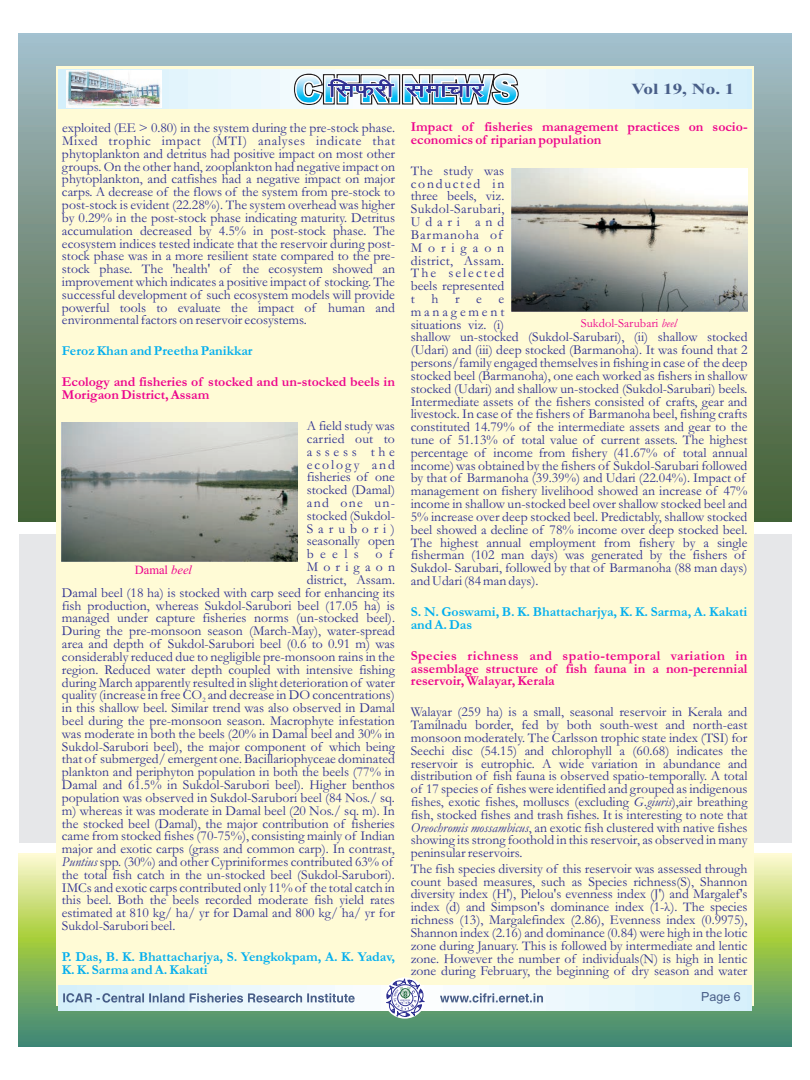
<style>
.page{position:relative;width:810px;height:1080px;background:#fff}
.page>*{position:absolute;margin:0;border:0;box-sizing:border-box;transform-origin:0 0}
.t1{font:700 15.5px "Times New Roman";color:#485e88;scale:1.24 1}
.t2{font:13.75px/12.9px "Garamond";color:#2e3092;text-align:justify}
.t3{font:700 13.75px/12.9px "Garamond";color:#ed028c}
.t4{font:700 13.75px/12.9px "Garamond";color:#00aeef}
.t5{font:12.5px "Garamond";color:#ed028c}
.t6{font:12.5px "Times New Roman";color:#ed028c}
.t7{font:12.5px "Arial";color:#485e88}
.t8{font:6.88px "Garamond";color:#2e3092}
.s1{font-style:italic}
</style>
<div class="page">
<img style="left:19px;top:853px;width:772px;height:194px">
<img style="left:19px;top:33px;width:772px;height:488px">
<div style="left:19px;top:534px;width:772px;height:309px;background:#e6e7e9"></div>
<div style="left:56px;top:66px;width:698px;height:940px;background:#fffbd6"></div>
<img style="left:59px;top:986px;width:692px;height:24px">
<svg style="left:440px;top:993px;width:103px;height:10px"></svg>
<svg style="left:379px;top:977px;width:52px;height:46px"></svg>
<img style="left:59px;top:70px;width:692px;height:39px">
<img style="left:62px;top:422px;width:236px;height:140px">
<img style="left:512px;top:169px;width:235px;height:143px">
<img style="left:66px;top:70px;width:96px;height:38px">
<svg style="left:293px;top:69px;width:226px;height:37px;background:#a3bed2"></svg>
<svg style="left:63px;top:993px;width:292px;height:10px;background:#abbdd1"></svg>
<p class="t2" style="left:62px;top:123px;width:335px">exploited (EE &gt; 0.80) in the system during the pre-stock phase.<br>Mixed trophic impact (MTI) analyses indicate that phytoplankton and detritus had positive impact on most other groups. On the other hand, zooplankton had negative impact on phytoplankton, and catfishes had a negative impact on major carps. A decrease of the flows of the system from pre-stock to post-stock is evident (22.28%). The system overhead was higher by 0.29% in the post-stock phase indicating maturity. Detritus accumulation decreased by 4.5% in post-stock phase. The ecosystem indices tested indicate that the reservoir during post&shy;stock phase was in a more resilient state compared to the pre&shy;stock phase. The 'health' of the ecosystem showed an improvement which indicates a positive impact of stocking. The successful development of such ecosystem models will provide powerful tools to evaluate the impact of human and environmental factors on reservoir ecosystems.</p>
<p class="t4" style="left:62px;top:346px;width:192px">Feroz Khan and Preetha Panikkar</p>
<p class="t3" style="left:62px;top:377px;width:335px">Ecology and fisheries of stocked and un-stocked beels in<br>Morigaon District, Assam</p>
<p class="t2" style="left:62px;top:421px;width:335px;text-align:right">A field study was<br>carried out to<br>assess the<br>ecology and<br>fisheries of one<br>stocked (Damal)<br>and one un-<br>stocked (Sukdol-<br>Sarubori)<br>seasonally open<br>beels of<br>Morigaon<br>district, Assam.<br>Damal beel (18 ha) is stocked with carp seed for enhancing its fish production, whereas Sukdol-Sarubori beel (17.05 ha) is managed under capture fisheries norms (un-stocked beel).<br>During the pre-monsoon season (March-May), water-spread area and depth of Sukdol-Sarubori beel (0.6 to 0.91 m) was considerably reduced due to negligible pre-monsoon rains in the region. Reduced water depth coupled with intensive fishing during March apparently resulted in slight deterioration of water quality (increase in free CO and decrease in DO concentrations)</p>
<p class="t6" style="left:135px;top:566px;width:59px">Damal <span class="s1">beel</span></p>
<p class="t8" style="left:202px;top:698px;width:5px">2</p>
<p class="t2" style="left:62px;top:703px;width:335px;text-align:left">in this shallow beel. Similar trend was also observed in Damal beel during the pre-monsoon season. Macrophyte infestation was moderate in both the beels (20% in Damal beel and 30% in Sukdol-Sarubori beel), the major component of which being that of submerged/ emergent one. Bacillariophyceae dominated plankton and periphyton population in both the beels (77% in Damal and 61.5% in Sukdol-Sarubori beel). Higher benthos population was observed in Sukdol-Sarubori beel (84 Nos./ sq. m) whereas it was moderate in Damal beel (20 Nos./ sq. m). In the stocked beel (Damal), the major contribution of fisheries came from stocked fishes (70-75%), consisting mainly of Indian major and exotic carps (grass and common carp). In contrast, <span class="s1">Puntius</span> spp. (30%) and other Cypriniformes contributed 63% of the total fish catch in the un-stocked beel (Sukdol-Sarubori).<br>IMCs and exotic carps contributed only 11% of the total catch in this beel. Both the beels recorded moderate fish yield rates estimated at 810 kg/ ha/ yr for Damal and 800 kg/ ha/ yr for Sukdol-Sarubori beel.</p>
<p class="t4" style="left:62px;top:952px;width:335px">P. Das, B. K. Bhattacharjya, S. Yengkokpam, A. K. Yadav,<br>K. K. Sarma and A. Kakati</p>
<p class="t1" style="left:631px;top:83px;width:85px">Vol 19, No. 1</p>
<p class="t3" style="left:411px;top:122px;width:338px">Impact of fisheries management practices on socio&shy;economics of riparian population</p>
<p class="t2" style="left:411px;top:166px;width:338px;text-align:left">The study was<br>conducted in<br>three beels, viz.<br>Sukdol-Sarubari,<br>Udari and<br>Barmanoha of<br>Morigaon<br>district, Assam.<br>The selected<br>beels represented<br>three<br>management<br>situations viz. (i)<br>shallow un-stocked (Sukdol-Sarubari), (ii) shallow stocked (Udari) and (iii) deep stocked (Barmanoha). It was found that 2 persons/family engaged themselves in fishing in case of the deep stocked beel (Barmanoha), one each worked as fishers in shallow stocked (Udari) and shallow un-stocked (Sukdol-Sarubari) beels.<br>Intermediate assets of the fishers consisted of crafts, gear and livestock. In case of the fishers of Barmanoha beel, fishing crafts constituted 14.79% of the intermediate assets and gear to the tune of 51.13% of total value of current assets. The highest percentage of income from fishery (41.67% of total annual income) was obtained by the fishers of Sukdol-Sarubari followed by that of Barmanoha (39.39%) and Udari (22.04%). Impact of management on fishery livelihood showed an increase of 47% income in shallow un-stocked beel over shallow stocked beel and 5% increase over deep stocked beel. Predictably, shallow stocked beel showed a decline of 78% income over deep stocked beel.<br>The highest annual employment from fishery by a single fisherman (102 man days) was generated by the fishers of Sukdol- Sarubari, followed by that of Barmanoha (88 man days) and Udari (84 man days).</p>
<p class="t5" style="left:581px;top:318px;width:97px">Sukdol-Sarubari <span class="s1">beel</span></p>
<p class="t4" style="left:411px;top:607px;width:338px">S. N. Goswami, B. K. Bhattacharjya, K. K. Sarma, A. Kakati and A. Das</p>
<p class="t3" style="left:411px;top:651px;width:338px;text-align:justify">Species richness and spatio-temporal variation in assemblage structure of fish fauna in a non-perennial reservoir, Walayar, Kerala</p>
<p class="t2" style="left:411px;top:707px;width:338px">Walayar (259 ha) is a small, seasonal reservoir in Kerala and Tamilnadu border, fed by both south-west and north-east monsoon moderately. The Carlsson trophic state index (TSI) for Seechi disc (54.15) and chlorophyll a (60.68) indicates the reservoir is eutrophic. A wide variation in abundance and distribution of fish fauna is observed spatio-temporally. A total of 17 species of fishes were identified and grouped as indigenous fishes, exotic fishes, molluscs (excluding <span class="s1">G.giuris</span>),air breathing fish, stocked fishes and trash fishes. It is interesting to note that <span class="s1">Oreochromis mossambicus</span>, an exotic fish clustered with native fishes showing its strong foothold in this reservoir, as observed in many peninsular reservoirs.</p>
<p class="t2" style="left:411px;top:864px;width:338px">The fish species diversity of this reservoir was assessed through count based measures, such as Species richness(S), Shannon diversity index (H'), Pielou's evenness index (J') and Margalef's index (d) and Simpson's dominance index (1-λ). The species richness (13), Margalefindex (2.86), Evenness index (0.9975), Shannon index (2.16) and dominance (0.84) were high in the lotic zone during January. This is followed by intermediate and lentic zone. However the number of individuals(N) is high in lentic zone during February, the beginning of dry season and water</p>
<p class="t7" style="left:701px;top:992px;width:41px">Page 6</p>
</div>
